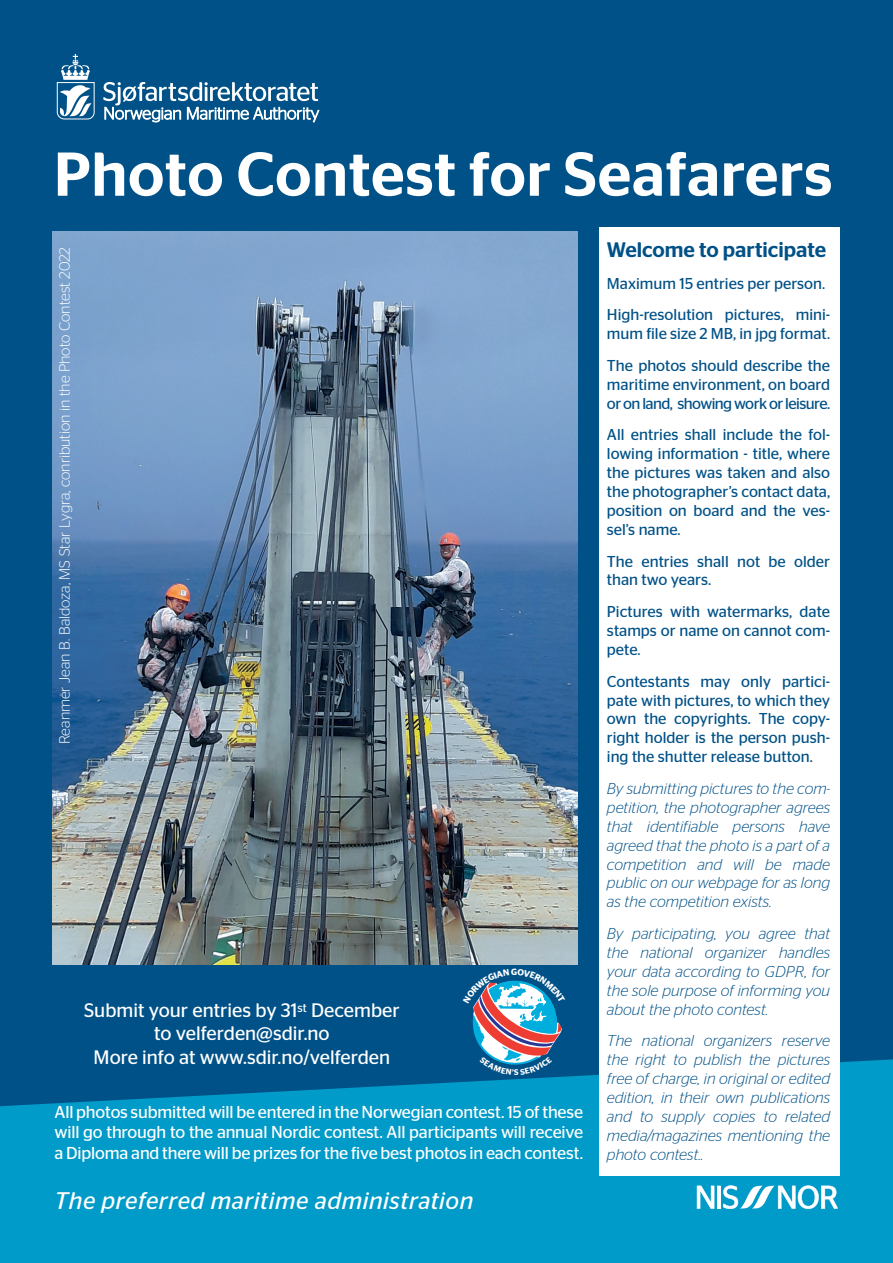
<style>
.page{position:relative;width:893px;height:1263px;background:#005187}
.page>*{position:absolute;margin:0;border:0;box-sizing:border-box;transform-origin:0 0}
.t1{font:500 61.8px "Stag Sans";letter-spacing:.01em;color:#fff}
.t2{font:italic 24px "Stag Sans";letter-spacing:.02em;color:#fff}
.t3{font:500 21px "Stag Sans";color:#005187}
.t4{font:19.5px/23.4px "Stag Sans";color:#fff;text-align:center}
.t5{font:17.25px/20.7px "Stag Sans";letter-spacing:-.01em;color:#fff;text-align:justify}
.t6{font:italic 300 15.75px/18.9px "Stag Sans";color:#005187;text-align:justify}
.t7{font:15.75px/18.9px "Stag Sans";color:#005187}
.t8{font:15.75px/18.9px "Stag Sans";letter-spacing:-.02em;color:#005187}
.t9{font:300 15px "Stag Sans";color:#fff}
</style>
<div class="page">
<svg style="left:0;top:1054px;width:893px;height:209px;background:#0091bf"></svg>
<div style="left:599px;top:227px;width:240px;height:948px;background:#fff"></div>
<svg style="left:57px;top:54px;width:38px;height:66px"></svg>
<svg style="left:103px;top:82px;width:216px;height:40px"></svg>
<svg style="left:697px;top:1185px;width:17px;height:24px"></svg>
<hr style="left:717px;top:1185px;width:3px;height:24px;background:#fff">
<svg style="left:723px;top:1185px;width:115px;height:24px;background:#6ec6df"></svg>
<img style="left:53px;top:231px;width:524px;height:734px">
<svg style="left:463px;top:980px;width:102px;height:95px"></svg>
<h1 class="t1" style="left:54px;top:139px;width:780px">Photo Contest for Seafarers</h1>
<p class="t9" style="left:56px;top:744px;width:499px;rotate:-90deg">Reanmer Jean B. Baldoza, MS Star Lygra, conribution in the Photo Contest 2022</p>
<p class="t4" style="left:84px;top:998px;width:317px">Submit your entries by 31<sup>st</sup> December to velferden@sdir.no<br>More info at www.sdir.no/velferden</p>
<p class="t5" style="left:55px;top:1101px;width:530px">All photos submitted will be entered in the Norwegian contest. 15 of these will go through to the annual Nordic contest. All participants will receive a Diploma and there will be prizes for the five best photos in each contest.</p>
<h2 class="t2" style="left:55px;top:1187px;width:420px">The preferred maritime administration</h2>
<h3 class="t3" style="left:607px;top:238px;width:221px">Welcome to participate</h3>
<p class="t7" style="left:607px;top:267px;width:225px;line-height:31.7px">Maximum 15 entries per person.<br>High-resolution pictures, mini-</p>
<p class="t7" style="left:607px;top:318px;width:225px;line-height:31.7px">mum file size 2 MB, in jpg format.<br>The photos should describe the</p>
<p class="t8" style="left:607px;top:375px;width:225px">maritime environment, on board or on land, showing work or leisure.</p>
<p class="t7" style="left:607px;top:425px;width:225px;text-align:justify">All entries shall include the fol&shy;lowing information - title, where the pictures was taken and also the photographer’s contact data, position on board and the ves&shy;sel’s name.</p>
<p class="t7" style="left:607px;top:551px;width:225px">The entries shall not be older than two years.</p>
<p class="t7" style="left:607px;top:602px;width:225px;text-align:justify">Pictures with watermarks, date stamps or name on cannot com&shy;pete.</p>
<p class="t7" style="left:607px;top:671px;width:225px;text-align:justify">Contestants may only partici&shy;pate with pictures, to which they own the copyrights. The copy&shy;right holder is the person push&shy;ing the shutter release button.</p>
<p class="t6" style="left:607px;top:779px;width:225px">By submitting pictures to the com&shy;petition, the photographer agrees that identifiable persons have agreed that the photo is a part of a competition and will be made public on our webpage for as long as the competition exists.</p>
<p class="t6" style="left:607px;top:924px;width:225px">By participating, you agree that the national organizer handles your data according to GDPR, for the sole purpose of informing you about the photo contest.</p>
<p class="t6" style="left:607px;top:1031px;width:225px">The national organizers reserve the right to publish the pictures free of charge, in original or edited edition, in their own publications and to supply copies to related media/magazines mentioning the photo contest..</p>
</div>
